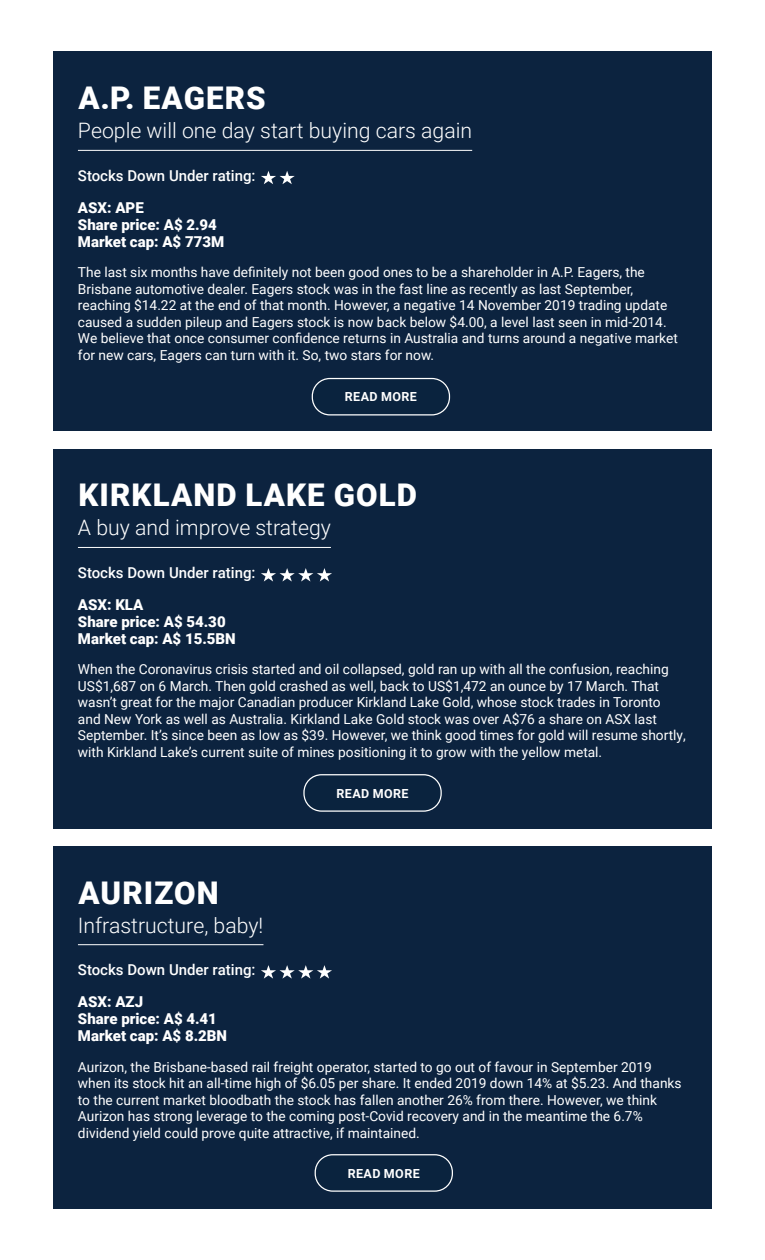
<style>
.page{position:relative;width:765px;height:1260px;background:#fff}
.page>*{position:absolute;margin:0;border:0;box-sizing:border-box;transform-origin:0 0}
.t1{font:900 31.25px "Roboto";letter-spacing:.035em;color:#fff}
.t2{font:300 21.25px "Roboto";color:#fff}
.t3{font:900 15px/16.9px "Roboto";color:#fff}
.t4{font:500 15px "Roboto";color:#fff}
.t5{font:13.75px/16.5px "Roboto";color:#fff}
.t6{font:700 12.5px "Roboto";letter-spacing:.035em;color:#fff}
</style>
<div class="page">
<div style="left:53px;top:52px;width:659px;height:379px;background:#0c233f"></div>
<hr style="left:78px;top:150px;width:394px;height:1px;background:#fff">
<svg style="left:261px;top:171px;width:34px;height:13px"></svg>
<div style="left:312px;top:378px;width:138px;height:38px;border:1px solid #fff;border-radius:18px"></div>
<div style="left:53px;top:449px;width:659px;height:379px;background:#0c233f"></div>
<hr style="left:78px;top:547px;width:253px;height:1px;background:#fff">
<svg style="left:261px;top:568px;width:71px;height:14px"></svg>
<div style="left:303px;top:774px;width:139px;height:38px;border:1px solid #fff;border-radius:18px"></div>
<div style="left:53px;top:846px;width:659px;height:362px;background:#0c233f"></div>
<hr style="left:78px;top:944px;width:185px;height:1px;background:#fff">
<svg style="left:261px;top:965px;width:71px;height:14px"></svg>
<div style="left:315px;top:1154px;width:138px;height:38px;border:1px solid #fff;border-radius:18px"></div>
<h1 class="t1" style="left:79px;top:76px;width:189px">A.P. EAGERS</h1>
<h2 class="t2" style="left:78px;top:116px;width:396px">People will one day start buying cars again</h2>
<p class="t4" style="left:78px;top:165px;width:179px">Stocks Down Under rating:</p>
<p class="t3" style="left:78px;top:199px;width:148px">ASX: APE<br>Share price: A$ 2.94<br>Market cap: A$ 773M</p>
<p class="t5" style="left:78px;top:264px;width:602px">The last six months have definitely not been good ones to be a shareholder in A.P. Eagers, the Brisbane automotive dealer. Eagers stock was in the fast line as recently as last September, reaching $14.22 at the end of that month. However, a negative 14 November 2019 trading update caused a sudden pileup and Eagers stock is now back below $4.00, a level last seen in mid-2014.<br>We believe that once consumer confidence returns in Australia and turns around a negative market for new cars, Eagers can turn with it. So, two stars for now.</p>
<p class="t6" style="left:345px;top:388px;width:74px">READ MORE</p>
<h1 class="t1" style="left:79px;top:473px;width:340px">KIRKLAND LAKE GOLD</h1>
<h2 class="t2" style="left:78px;top:513px;width:255px">A buy and improve strategy</h2>
<p class="t4" style="left:78px;top:562px;width:179px">Stocks Down Under rating:</p>
<p class="t3" style="left:78px;top:596px;width:159px">ASX: KLA<br>Share price: A$ 54.30<br>Market cap: A$ 15.5BN</p>
<p class="t5" style="left:78px;top:661px;width:609px">When the Coronavirus crisis started and oil collapsed, gold ran up with all the confusion, reaching US$1,687 on 6 March. Then gold crashed as well, back to US$1,472 an ounce by 17 March. That wasn’t great for the major Canadian producer Kirkland Lake Gold, whose stock trades in Toronto and New York as well as Australia. Kirkland Lake Gold stock was over A$76 a share on ASX last September. It’s since been as low as $39. However, we think good times for gold will resume shortly, with Kirkland Lake’s current suite of mines positioning it to grow with the yellow metal.</p>
<p class="t6" style="left:337px;top:784px;width:74px">READ MORE</p>
<h1 class="t1" style="left:79px;top:871px;width:142px">AURIZON</h1>
<h2 class="t2" style="left:78px;top:910px;width:187px">Infrastructure, baby!</h2>
<p class="t4" style="left:78px;top:960px;width:179px">Stocks Down Under rating:</p>
<p class="t3" style="left:78px;top:993px;width:151px">ASX: AZJ<br>Share price: A$ 4.41<br>Market cap: A$ 8.2BN</p>
<p class="t5" style="left:78px;top:1058px;width:605px">Aurizon, the Brisbane-based rail freight operator, started to go out of favour in September 2019 when its stock hit an all-time high of $6.05 per share. It ended 2019 down 14% at $5.23. And thanks to the current market bloodbath the stock has fallen another 26% from there. However, we think Aurizon has strong leverage to the coming post-Covid recovery and in the meantime the 6.7% dividend yield could prove quite attractive, if maintained.</p>
<p class="t6" style="left:348px;top:1164px;width:74px">READ MORE</p>
</div>
